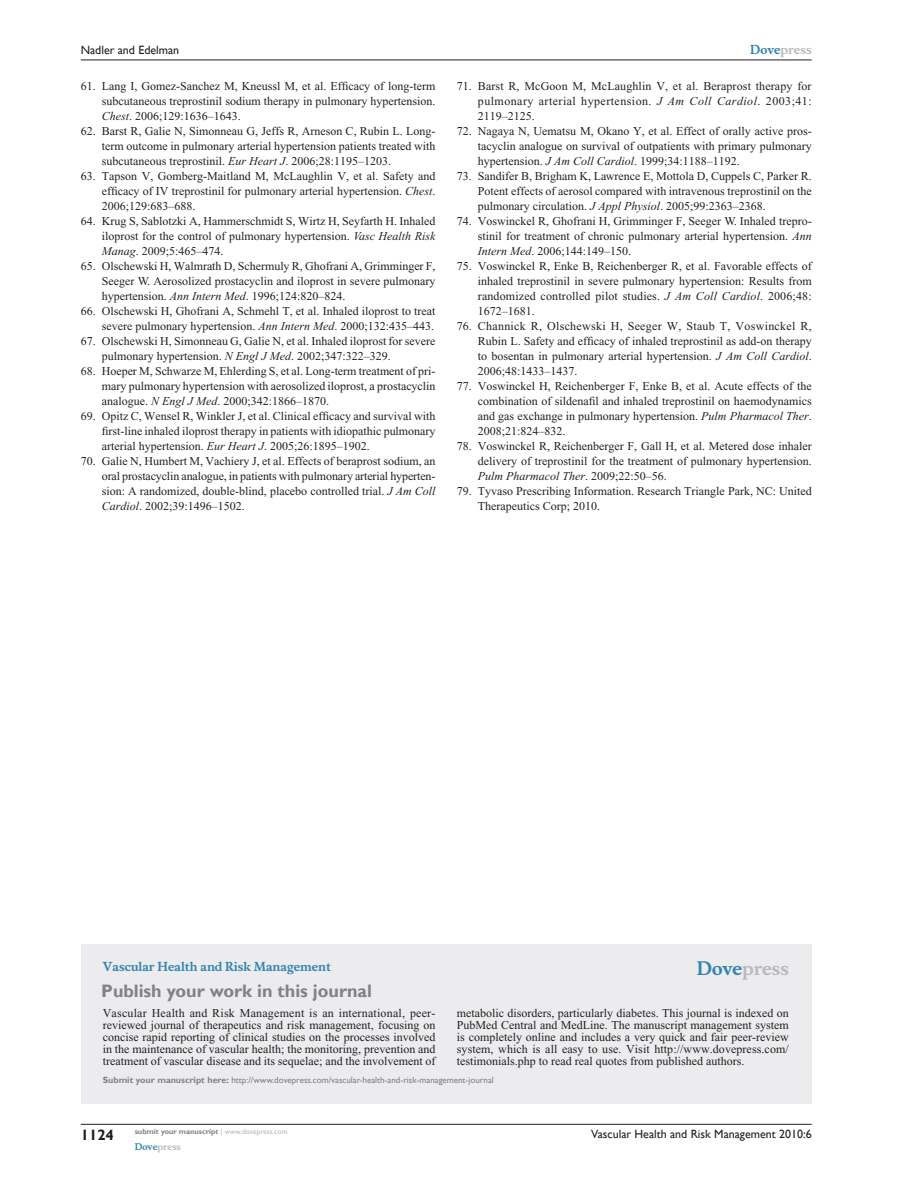
<style>
.page{position:relative;width:918px;height:1188px;background:#fff}
.page>*{position:absolute;margin:0;border:0;box-sizing:border-box;transform-origin:0 0}
.t1{font:700 18px "Gill Sans";color:#808285}
.t2{font:700 18px "Musee";color:#b8b9bc}
.t3{font:700 15px "Gill Sans";color:#231f20}
.t4{font:12px/15px "Times New Roman";color:#231f20;text-align:justify}
.t5{font:12px "Gill Sans";color:#231f20}
.t6{font:700 12px "Musee";color:#3485ae}
.t7{font:700 12px "Musee";color:#b8b9bc}
.t8{font:9px "Gill Sans";color:#808285}
.t9{font:700 9px "Musee";color:#b8b9bc}
.t10{font:700 7.5px "Gill Sans";color:#808285}
.s1{font-style:italic}
.s2{color:#3485ae}
.s3{font-weight:700}
.s4{font-weight:400;color:#b8b9bc}
</style>
<div class="page">
<div style="left:81px;top:944px;width:731px;height:159px;background:#ececee"></div>
<hr style="left:81px;top:1124px;width:731px;height:1px;background:#231f20">
<hr style="left:81px;top:60px;width:731px;height:1px;background:#231f20">
<p class="t5" style="left:81px;top:43px;width:100px">Nadler and Edelman</p>
<p class="t4" style="left:102px;top:79px;width:335px;text-indent:-21px">61. Lang I, Gomez-Sanchez M, Kneussl M, et al. Efficacy of long-term subcutaneous treprostinil sodium therapy in pulmonary hypertension.<br><span class="s1">Chest</span>. 2006;129:1636–1643.</p>
<p class="t4" style="left:102px;top:124px;width:335px;text-indent:-21px">62. Barst R, Galie N, Simonneau G, Jeffs R, Arneson C, Rubin L. Long&shy;term outcome in pulmonary arterial hypertension patients treated with subcutaneous treprostinil. <span class="s1">Eur Heart J</span>. 2006;28:1195–1203.</p>
<p class="t4" style="left:102px;top:169px;width:335px;text-indent:-21px">63. Tapson V, Gomberg-Maitland M, McLaughlin V, et al. Safety and efficacy of IV treprostinil for pulmonary arterial hypertension. <span class="s1">Chest</span>.<br>2006;129:683–688.</p>
<p class="t4" style="left:102px;top:214px;width:335px;text-indent:-21px">64. Krug S, Sablotzki A, Hammerschmidt S, Wirtz H, Seyfarth H. Inhaled iloprost for the control of pulmonary hypertension. <span class="s1">Vasc Health Risk Manag</span>. 2009;5:465–474.</p>
<p class="t4" style="left:102px;top:259px;width:335px;text-indent:-21px">65. Olschewski H, Walmrath D, Schermuly R, Ghofrani A, Grimminger F, Seeger W. Aerosolized prostacyclin and iloprost in severe pulmonary hypertension. <span class="s1">Ann Intern Med</span>. 1996;124:820–824.</p>
<p class="t4" style="left:81px;top:304px;width:356px;text-align:right">66. Olschewski H, Ghofrani A, Schmehl T, et al. Inhaled iloprost to treat severe pulmonary hypertension. <span class="s1">Ann Intern Med</span>. 2000;132:435–443.</p>
<p class="t4" style="left:102px;top:334px;width:335px;text-indent:-21px">67. Olschewski H, Simonneau G, Galie N, et al. Inhaled iloprost for severe pulmonary hypertension. <span class="s1">N Engl J Med</span>. 2002;347:322–329.</p>
<p class="t4" style="left:102px;top:364px;width:335px;text-indent:-21px">68. Hoeper M, Schwarze M, Ehlerding S, et al. Long-term treatment of pri&shy;mary pulmonary hypertension with aerosolized iloprost, a prostacyclin analogue. <span class="s1">N Engl J Med</span>. 2000;342:1866–1870.</p>
<p class="t4" style="left:102px;top:409px;width:335px;text-indent:-21px">69. Opitz C, Wensel R, Winkler J, et al. Clinical efficacy and survival with first-line inhaled iloprost therapy in patients with idiopathic pulmonary arterial hypertension. <span class="s1">Eur Heart J</span>. 2005;26:1895–1902.</p>
<p class="t4" style="left:102px;top:454px;width:335px;text-indent:-21px">70. Galie N, Humbert M, Vachiery J, et al. Effects of beraprost sodium, an oral prostacyclin analogue, in patients with pulmonary arterial hyperten&shy;sion: A randomized, double-blind, placebo controlled trial. <span class="s1">J Am Coll Cardiol</span>. 2002;39:1496–1502.</p>
<p class="t7" style="left:750px;top:43px;width:63px"><span class="s2">Dove</span>press</p>
<p class="t4" style="left:478px;top:79px;width:335px;text-indent:-21px">71. Barst R, McGoon M, McLaughlin V, et al. Beraprost therapy for pulmonary arterial hypertension. <span class="s1">J Am Coll Cardiol</span>. 2003;41:<br>2119–2125.</p>
<p class="t4" style="left:478px;top:124px;width:335px;text-indent:-21px">72. Nagaya N, Uematsu M, Okano Y, et al. Effect of orally active pros&shy;tacyclin analogue on survival of outpatients with primary pulmonary hypertension. <span class="s1">J Am Coll Cardiol</span>. 1999;34:1188–1192.</p>
<p class="t4" style="left:478px;top:169px;width:335px;text-indent:-21px">73. Sandifer B, Brigham K, Lawrence E, Mottola D, Cuppels C, Parker R.<br>Potent effects of aerosol compared with intravenous treprostinil on the pulmonary circulation. <span class="s1">J Appl Physiol</span>. 2005;99:2363–2368.</p>
<p class="t4" style="left:478px;top:214px;width:335px;text-indent:-21px">74. Voswinckel R, Ghofrani H, Grimminger F, Seeger W. Inhaled trepro&shy;stinil for treatment of chronic pulmonary arterial hypertension. <span class="s1">Ann Intern Med</span>. 2006;144:149–150.</p>
<p class="t4" style="left:478px;top:259px;width:335px;text-indent:-21px">75. Voswinckel R, Enke B, Reichenberger R, et al. Favorable effects of inhaled treprostinil in severe pulmonary hypertension: Results from randomized controlled pilot studies. <span class="s1">J Am Coll Cardiol</span>. 2006;48:<br>1672–1681.</p>
<p class="t4" style="left:478px;top:319px;width:335px;text-indent:-21px">76. Channick R, Olschewski H, Seeger W, Staub T, Voswinckel R, Rubin L. Safety and efficacy of inhaled treprostinil as add-on therapy to bosentan in pulmonary arterial hypertension. <span class="s1">J Am Coll Cardiol</span>.<br>2006;48:1433–1437.</p>
<p class="t4" style="left:478px;top:379px;width:335px;text-indent:-21px">77. Voswinckel H, Reichenberger F, Enke B, et al. Acute effects of the combination of sildenafil and inhaled treprostinil on haemodynamics and gas exchange in pulmonary hypertension. <span class="s1">Pulm Pharmacol Ther</span>.<br>2008;21:824–832.</p>
<p class="t4" style="left:478px;top:439px;width:335px;text-indent:-21px">78. Voswinckel R, Reichenberger F, Gall H, et al. Metered dose inhaler delivery of treprostinil for the treatment of pulmonary hypertension.<br><span class="s1">Pulm Pharmacol Ther</span>. 2009;22:50–56.</p>
<p class="t4" style="left:478px;top:484px;width:335px;text-indent:-21px">79. Tyvaso Prescribing Information. Research Triangle Park, NC: United<br>Therapeutics Corp; 2010.</p>
<p class="t6" style="left:103px;top:959px;width:230px">Vascular Health and Risk Management</p>
<h1 class="t1" style="left:101px;top:980px;width:272px">Publish your work in this journal</h1>
<h1 class="t2" style="left:697px;top:958px;width:94px"><span class="s2">Dove</span>press</h1>
<p class="t4" style="left:103px;top:1007px;width:334px;line-height:12px">Vascular Health and Risk Management is an international, peer&shy;reviewed journal of therapeutics and risk management, focusing on concise rapid reporting of clinical studies on the processes involved in the maintenance of vascular health; the monitoring, prevention and treatment of vascular disease and its sequelae; and the involvement of</p>
<p class="t4" style="left:457px;top:1007px;width:333px;line-height:12px">metabolic disorders, particularly diabetes. This journal is indexed on PubMed Central and MedLine. The manuscript management system is completely online and includes a very quick and fair peer-review system, which is all easy to use. Visit http://www.dovepress.com/ testimonials.php to read real quotes from published authors.</p>
<p class="t8" style="left:103px;top:1075px;width:393px"><span class="s3">Submit your manuscript here:</span> http://www.dovepress.com/vascular-health-and-risk-management-journal</p>
<p class="t3" style="left:81px;top:1126px;width:35px">1124</p>
<p class="t10" style="left:135px;top:1127px;width:154px">submit your manuscript <span class="s4">| www.dovepress.com</span></p>
<p class="t9" style="left:135px;top:1141px;width:48px"><span class="s2">Dove</span>press</p>
<p class="t5" style="left:591px;top:1127px;width:222px">Vascular Health and Risk Management 2010:6</p>
</div>
